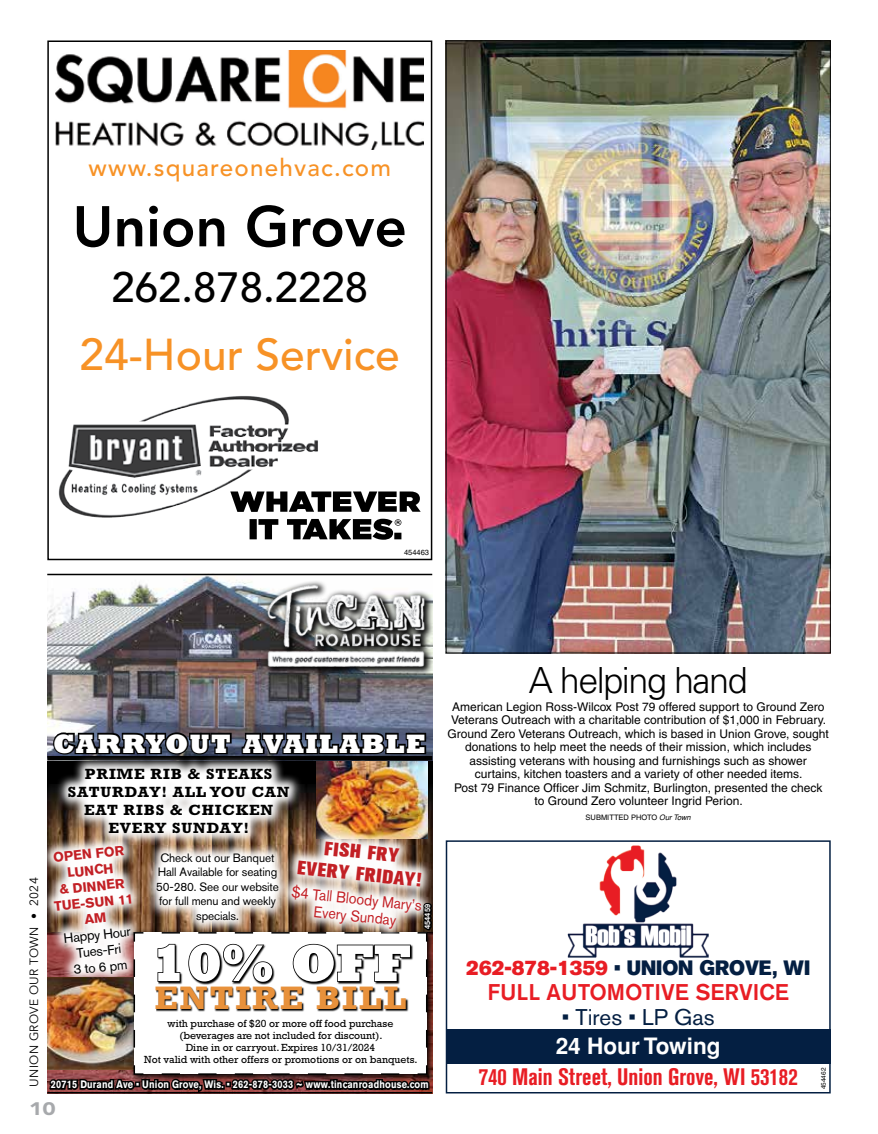
<style>
.page{position:relative;width:878px;height:1134px;background:#fff}
.page>*{position:absolute;margin:0;border:0;box-sizing:border-box;transform-origin:0 0}
.t1{font:800 56.85px "Avenir";color:#000}
.t2{font:800 52.5px "Rockwell";color:#fff}
.t3{font:500 44.25px "Avenir";color:#f79226}
.t4{font:500 42px "Avenir";color:#000}
.t5{font:300 36px "Univers";letter-spacing:-.04em;color:#000}
.t6{font:700 33px "Rockwell";letter-spacing:.05em;color:#e8913b;scale:1.07 1}
.t7{font:800 27px "Rockwell";letter-spacing:.05em;color:#fff}
.t8{font:500 24.15px "Avenir";letter-spacing:.05em;color:#f79226}
.t9{font:700 condensed 23.7px "Nissan AG";color:#e81d24}
.t10{font:500 22.65px "Nissan AG";color:#e81d24}
.t11{font:22.65px "Nissan AG";color:#041f42}
.t12{font:700 22.65px "Helvetica";color:#fff}
.t13{font:20.55px "Nissan AG Super";color:#041f42;scale:.95 1}
.t14{font:800 19.35px/21.8px "Nissan AG";color:#c22025;text-align:center}
.t15{font:900 18px "Avenir";color:#a7a9ac;scale:1.25 1}
.t16{font:15.6px/17px "Nissan AG";color:#c22025;text-align:center;scale:.92 1}
.t17{font:700 15px/18px "Rockwell";letter-spacing:.05em;color:#000;text-align:center;scale:1.07 1}
.t18{font:700 13.5px/16.2px "Nissan AG";color:#c22025;text-align:center}
.t19{font:13.5px/16.2px "Nissan AG";color:#000;text-align:center}
.t20{font:12px/13.5px "Helvetica";color:#000;text-align:center}
.t21{font:12px/14.4px "Nissan AG";letter-spacing:-.01em;color:#000;text-align:center}
.t22{font:12px "Avenir Next";letter-spacing:.03em;color:#000}
.t23{font:700 10.8px "Nissan AG";letter-spacing:.02em;color:#fff;scale:.85 1}
.t24{font:10.5px/12px "Rockwell";color:#000;text-align:center}
.t25{font:7.5px "Helvetica";color:#000}
.t26{font:700 7.5px "Helvetica";color:#fff}
.t27{font:6.45px "Helvetica";color:#000}
.s1{font-style:italic}
.s2{color:#e81d24}
</style>
<div class="page">
<div style="left:446px;top:1029px;width:384px;height:34px;background:#041f42"></div>
<img style="left:567px;top:846px;width:141px;height:112px">
<div style="left:446px;top:840px;width:384px;height:254px;border:2px solid #041f42"></div>
<img style="left:47px;top:760px;width:9px;height:64px">
<img style="left:302px;top:765px;width:14px;height:59px">
<img style="left:47px;top:1056px;width:82px;height:9px">
<img style="left:316px;top:760px;width:112px;height:64px">
<hr style="left:47px;top:1092px;width:385px;height:2px;background:#000">
<svg style="left:47px;top:1065px;width:384px;height:29px;background:#42211f"></svg>
<svg style="left:133px;top:1056px;width:295px;height:20px"></svg>
<img style="left:47px;top:575px;width:385px;height:181px">
<hr style="left:47px;top:574px;width:385px;height:1px;background:#000">
<svg style="left:263px;top:580px;width:169px;height:97px;background:#757978"></svg>
<img style="left:264px;top:579px;width:163px;height:92px">
<svg style="left:52px;top:719px;width:181px;height:37px;background:#454958"></svg>
<img style="left:240px;top:719px;width:187px;height:46px">
<hr style="left:47px;top:756px;width:385px;height:4px;background:#000">
<svg style="left:56px;top:757px;width:246px;height:67px"></svg>
<img style="left:47px;top:824px;width:385px;height:232px">
<img style="left:448px;top:42px;width:380px;height:609px">
<div style="left:47px;top:40px;width:385px;height:520px;border:2px solid #000"></div>
<img style="left:55px;top:50px;width:368px;height:99px">
<img style="left:58px;top:396px;width:260px;height:123px">
<svg style="left:230px;top:491px;width:190px;height:21px"></svg>
<svg style="left:249px;top:519px;width:152px;height:21px"></svg>
<h3 class="t8" style="left:89px;top:153px;width:304px">www.squareonehvac.com</h3>
<h1 class="t1" style="left:72px;top:193px;width:336px">Union Grove</h1>
<h3 class="t4" style="left:111px;top:263px;width:258px">262.878.2228</h3>
<h3 class="t3" style="left:80px;top:329px;width:322px">24-Hour Service</h3>
<p class="t25" style="left:404px;top:548px;width:27px">454463</p>
<h3 class="t7" style="left:53px;top:727px;width:374px">CARRYOUT AVAILABLE</h3>
<p class="t17" style="left:68px;top:765px;width:208px">PRIME RIB &amp; STEAKS<br>SATURDAY! ALL YOU CAN<br>EAT RIBS &amp; CHICKEN<br>EVERY SUNDAY!</p>
<h3 class="t14" style="left:301px;top:835px;width:126px;rotate:6deg">FISH FRY<br>EVERY FRIDAY!</h3>
<h3 class="t16" style="left:292px;top:883px;width:144px;rotate:6deg">$4 Tall Bloody Mary’s<br>Every Sunday</h3>
<p class="t18" style="left:48px;top:850px;width:81px;rotate:-6deg">OPEN FOR<br>LUNCH<br>&amp; DINNER<br>TUE-SUN 11<br>AM</p>
<p class="t19" style="left:63px;top:930px;width:69px;rotate:-6deg">Happy Hour<br>Tues-Fri<br>3 to 6 pm</p>
<p class="t21" style="left:156px;top:851px;width:124px">Check out our Banquet<br>Hall Available for seating<br>50-280. See our website for full menu and weekly specials.</p>
<p class="t22" style="left:24px;top:1087px;width:211px;rotate:-90deg">UNION GROVE OUR TOWN • 2024</p>
<h3 class="t15" style="left:29px;top:1098px;width:23px">10</h3>
<p class="t26" style="left:423px;top:929px;width:27px;rotate:-90deg">454459</p>
<h2 class="t2" style="left:150px;top:931px;width:262px">10% OFF</h2>
<h3 class="t6" style="left:155px;top:979px;width:237px">ENTIRE BILL</h3>
<p class="t24" style="left:144px;top:1018px;width:275px">with purchase of $20 or more off food purchase (beverages are not included for discount).<br>Dine in or carryout. Expires 10/31/2024<br>Not valid with other offers or promotions or on banquets.</p>
<p class="t23" style="left:51px;top:1078px;width:446px">20715 Durand Ave • Union Grove, Wis. • 262-878-3033 ~ www.tincanroadhouse.com</p>
<h3 class="t5" style="left:528px;top:658px;width:220px">A helping hand</h3>
<p class="t20" style="left:447px;top:700px;width:383px">American Legion Ross-Wilcox Post 79 offered support to Ground Zero Veterans Outreach with a charitable contribution of $1,000 in February.<br>Ground Zero Veterans Outreach, which is based in Union Grove, sought donations to help meet the needs of their mission, which includes assisting veterans with housing and furnishings such as shower curtains, kitchen toasters and a variety of other needed items.<br>Post 79 Finance Officer Jim Schmitz, Burlington, presented the check<br>to Ground Zero volunteer Ingrid Perion.</p>
<p class="t25" style="left:585px;top:813px;width:107px">SUBMITTED PHOTO <span class="s1">Our Town</span></p>
<h3 class="t13" style="left:466px;top:956px;width:363px"><span class="s2">262-878-1359</span> • UNION GROVE, WI</h3>
<h3 class="t10" style="left:487px;top:978px;width:303px">FULL AUTOMOTIVE SERVICE</h3>
<h3 class="t11" style="left:562px;top:1003px;width:154px">• Tires • LP Gas</h3>
<h3 class="t12" style="left:555px;top:1033px;width:166px">24 Hour Towing</h3>
<h3 class="t9" style="left:478px;top:1063px;width:320px">740 Main Street, Union Grove, WI 53182</h3>
<p class="t27" style="left:819px;top:1089px;width:23px;rotate:-90deg">454462</p>
</div>
